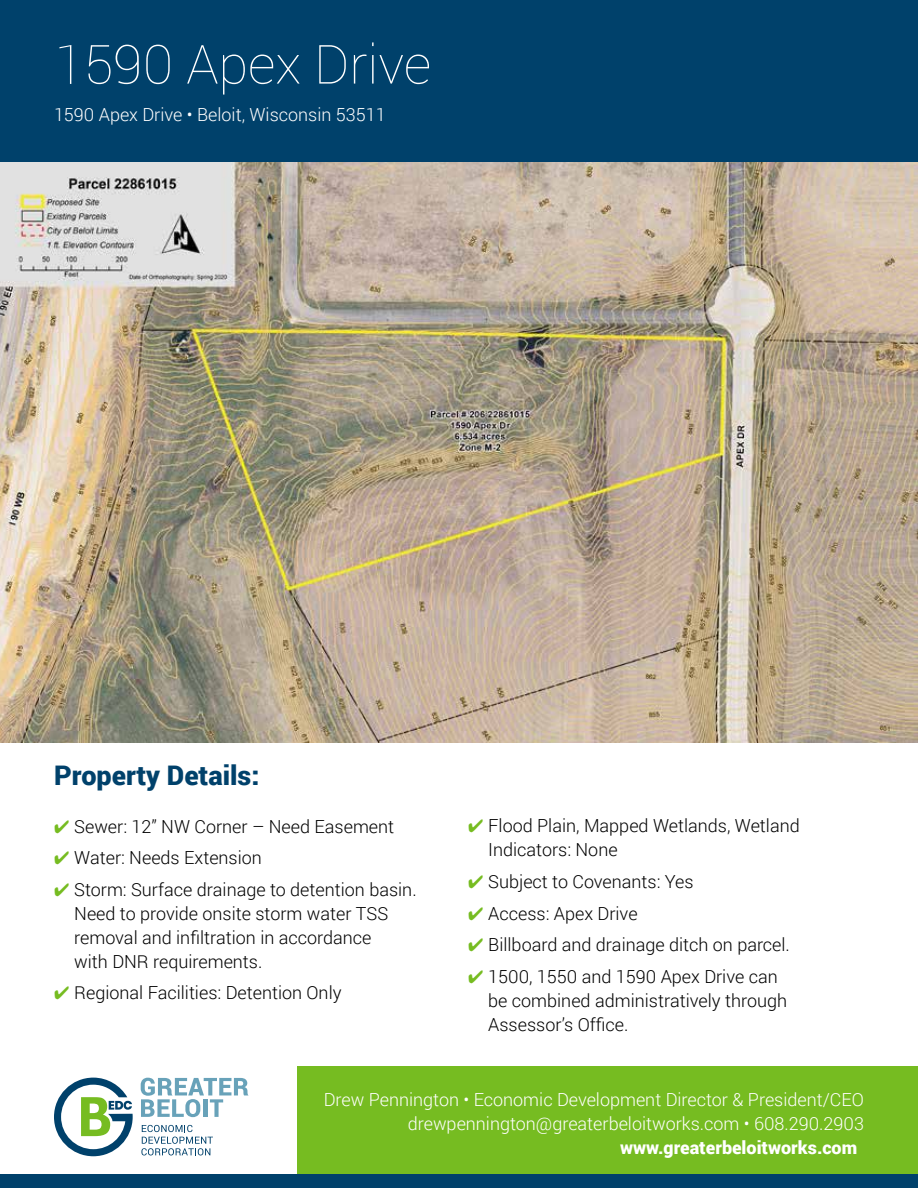
<style>
.page{position:relative;width:918px;height:1188px;background:#fff}
.page>*{position:absolute;margin:0;border:0;box-sizing:border-box;transform-origin:0 0}
.t1{font:100 54px "Roboto";color:#fff}
.t2{font:900 27px "Roboto";color:#00416b}
.t3{font:300 18px/24px "Roboto";color:#000}
.t4{font:300 18px/24px "Roboto";color:#fff;text-align:right}
.t5{font:900 18px "Roboto";color:#fff}
.s1{color:#76bc21}
</style>
<div class="page">
<svg style="left:141px;top:1078px;width:107px;height:39px"></svg>
<svg style="left:141px;top:1125px;width:72px;height:30px"></svg>
<svg style="left:54px;top:1078px;width:79px;height:78px"></svg>
<div style="left:0;top:0;width:918px;height:162px;background:#00416b"></div>
<div style="left:297px;top:1066px;width:621px;height:122px;background:#76bc21"></div>
<div style="left:0;top:1174px;width:918px;height:14px;background:#00416b"></div>
<img style="left:0;top:162px;width:918px;height:580px">
<h1 class="t1" style="left:54px;top:27px;width:379px">1590 Apex Drive</h1>
<p class="t4" style="left:54px;top:102px;width:333px">1590 Apex Drive • Beloit, Wisconsin 53511</p>
<h2 class="t2" style="left:54px;top:757px;width:207px">Property Details:</h2>
<p class="t3" style="left:54px;top:814px;width:342px"><span class="s1">✔</span> Sewer: 12” NW Corner – Need Easement</p>
<p class="t3" style="left:54px;top:845px;width:209px"><span class="s1">✔</span> Water: Needs Extension</p>
<p class="t3" style="left:74px;top:877px;width:344px;text-indent:-20px"><span class="s1">✔</span> Storm: Surface drainage to detention basin.<br>Need to provide onsite storm water TSS removal and infiltration in accordance<br>with DNR requirements.</p>
<p class="t3" style="left:54px;top:980px;width:289px"><span class="s1">✔</span> Regional Facilities: Detention Only</p>
<p class="t3" style="left:488px;top:813px;width:313px;text-indent:-20px"><span class="s1">✔</span> Flood Plain, Mapped Wetlands, Wetland<br>Indicators: None</p>
<p class="t3" style="left:468px;top:869px;width:227px"><span class="s1">✔</span> Subject to Covenants: Yes</p>
<p class="t3" style="left:468px;top:901px;width:171px"><span class="s1">✔</span> Access: Apex Drive</p>
<p class="t3" style="left:468px;top:932px;width:323px"><span class="s1">✔</span> Billboard and drainage ditch on parcel.</p>
<p class="t3" style="left:488px;top:964px;width:300px;text-indent:-20px"><span class="s1">✔</span> 1500, 1550 and 1590 Apex Drive can be combined administratively through<br>Assessor’s Office.</p>
<p class="t4" style="left:324px;top:1087px;width:542px">Drew Pennington • Economic Development Director &amp; President/CEO drewpennington@greaterbeloitworks.com • 608.290.2903</p>
<p class="t5" style="left:620px;top:1135px;width:239px">www.greaterbeloitworks.com</p>
</div>
